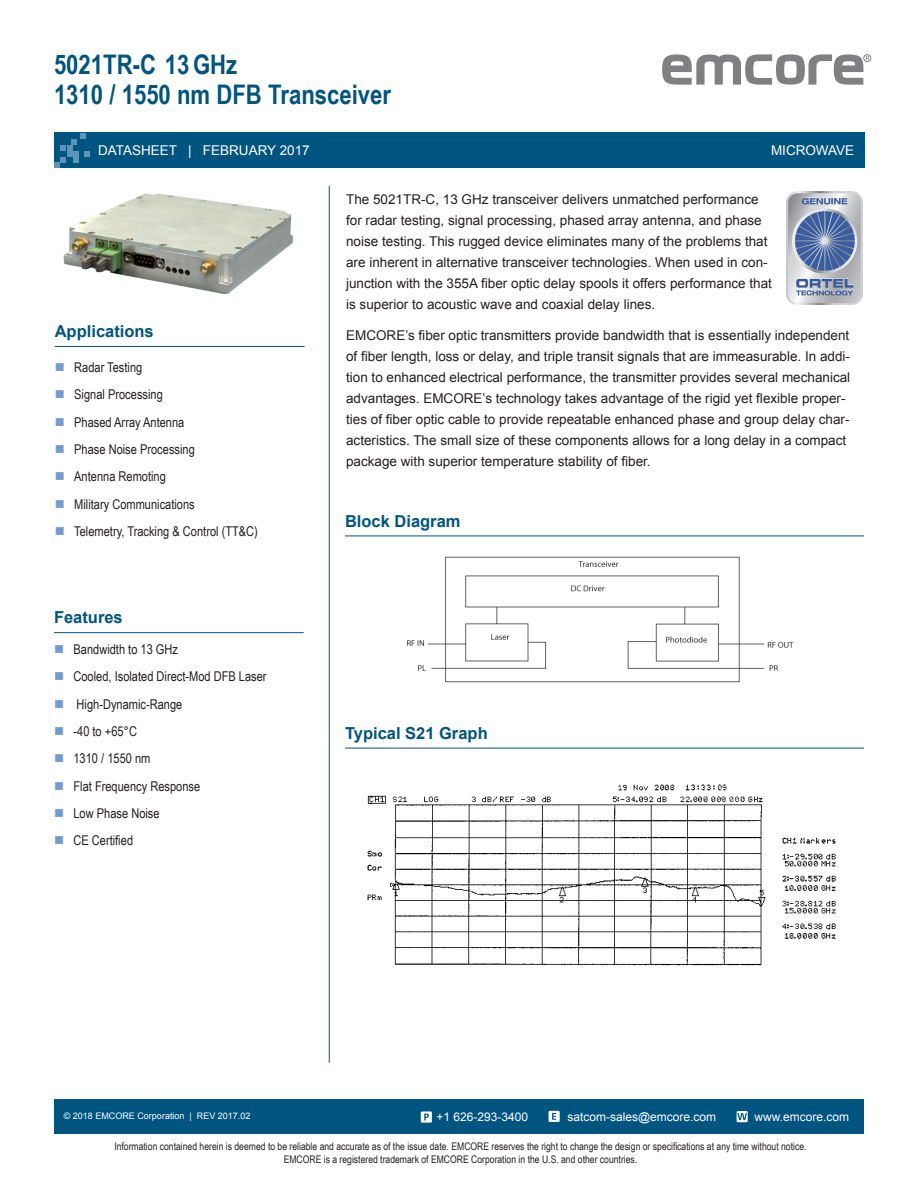
<style>
.page{position:relative;width:918px;height:1188px;background:#fff}
.page>*{position:absolute;margin:0;border:0;box-sizing:border-box;transform-origin:0 0}
.t1{font:700 27px/30px "Arial Narrow";color:#005480}
.Blue_Subhead-Underli{font:700 16.5px "Arial";color:#005480}
.content_-_main{font:13.5px/21px "Arial";color:#231f20}
.t2{font:13.5px "Arial Narrow";color:#231f20}
.t3{font:13.5px "Arial";color:#fff}
.t4{font:12px "Arial";color:#fff}
.t5{font:10.5px/12.6px "Arial Narrow";color:#231f20;text-align:center}
.t6{font:9px "Arial";color:#fff}
</style>
<div class="page">
<div style="left:54px;top:1099px;width:810px;height:35px;background:#005480"></div>
<svg style="left:662px;top:54px;width:207px;height:31px"></svg>
<div style="left:863px;top:54px;width:8px;height:8px;border:1px solid #808083;border-radius:50%"></div>
<div style="left:54px;top:133px;width:811px;height:35px;background:#005480"></div>
<svg style="left:54px;top:133px;width:35px;height:35px"></svg>
<hr style="left:329px;top:186px;width:1px;height:877px;background:#005480">
<div style="left:549px;top:1111px;width:11px;height:11px;background:#fff"></div>
<svg style="left:552px;top:1113px;width:4px;height:7px"></svg>
<div style="left:737px;top:1111px;width:11px;height:11px;background:#fff"></div>
<svg style="left:737px;top:1113px;width:10px;height:7px"></svg>
<div style="left:421px;top:1111px;width:11px;height:12px;background:#fff"></div>
<svg style="left:424px;top:1114px;width:5px;height:6px"></svg>
<hr style="left:55px;top:346px;width:249px;height:1px;background:#005480">
<img style="left:786px;top:192px;width:76px;height:113px">
<hr style="left:54px;top:632px;width:250px;height:1px;background:#005480">
<hr style="left:345px;top:748px;width:519px;height:1px;background:#005480">
<img style="left:367px;top:784px;width:469px;height:182px">
<img style="left:407px;top:556px;width:387px;height:127px">
<img style="left:63px;top:193px;width:231px;height:102px">
<hr style="left:345px;top:536px;width:519px;height:1px;background:#005480">
<h1 class="t1" style="left:54px;top:48px;width:339px">5021TR-C 13 GHz<br>1310 / 1550 nm DFB Transceiver</h1>
<p class="t3" style="left:98px;top:142px;width:213px">DATASHEET | FEBRUARY 2017</p>
<p class="t3" style="left:771px;top:142px;width:85px">MICROWAVE</p>
<p class="Blue_Subhead-Underli" style="left:55px;top:320px;width:101px">Applications</p>
<p class="t2" style="left:74px;top:358px;width:70px">Radar Testing</p>
<p class="t2" style="left:74px;top:385px;width:90px">Signal Processing</p>
<p class="t2" style="left:74px;top:412px;width:112px">Phased Array Antenna</p>
<p class="t2" style="left:74px;top:439px;width:122px">Phase Noise Processing</p>
<p class="t2" style="left:74px;top:467px;width:93px">Antenna Remoting</p>
<p class="t2" style="left:74px;top:494px;width:122px">Military Communications</p>
<p class="t2" style="left:74px;top:521px;width:185px">Telemetry, Tracking &amp; Control (TT&amp;C)</p>
<p class="Blue_Subhead-Underli" style="left:54px;top:606px;width:70px">Features</p>
<p class="t2" style="left:74px;top:639px;width:106px">Bandwidth to 13 GHz</p>
<p class="t2" style="left:74px;top:667px;width:195px">Cooled, Isolated Direct-Mod DFB Laser</p>
<p class="t2" style="left:77px;top:694px;width:107px">High-Dynamic-Range</p>
<p class="t2" style="left:74px;top:721px;width:65px">-40 to +65°C</p>
<p class="t2" style="left:74px;top:749px;width:78px">1310 / 1550 nm</p>
<p class="t2" style="left:74px;top:776px;width:128px">Flat Frequency Response</p>
<p class="t2" style="left:74px;top:803px;width:88px">Low Phase Noise</p>
<p class="t2" style="left:74px;top:830px;width:61px">CE Certified</p>
<p class="content_-_main" style="left:346px;top:188px;width:427px">The 5021TR-C, 13 GHz transceiver delivers unmatched performance for radar testing, signal processing, phased array antenna, and phase noise testing. This rugged device eliminates many of the problems that are inherent in alternative transceiver technologies. When used in con&shy;junction with the 355A fiber optic delay spools it offers performance that is superior to acoustic wave and coaxial delay lines.</p>
<p class="content_-_main" style="left:346px;top:325px;width:506px">EMCORE’s fiber optic transmitters provide bandwidth that is essentially independent of fiber length, loss or delay, and triple transit signals that are immeasurable. In addi&shy;tion to enhanced electrical performance, the transmitter provides several mechanical advantages. EMCORE’s technology takes advantage of the rigid yet flexible proper&shy;ties of fiber optic cable to provide repeatable enhanced phase and group delay char&shy;acteristics. The small size of these components allows for a long delay in a compact package with superior temperature stability of fiber.</p>
<p class="Blue_Subhead-Underli" style="left:345px;top:510px;width:117px">Block Diagram</p>
<p class="Blue_Subhead-Underli" style="left:345px;top:722px;width:144px">Typical S21 Graph</p>
<p class="t4" style="left:437px;top:1109px;width:93px">+1 626-293-3400</p>
<p class="t4" style="left:567px;top:1109px;width:150px">satcom-sales@emcore.com</p>
<p class="t4" style="left:755px;top:1109px;width:96px">www.emcore.com</p>
<p class="t6" style="left:64px;top:1110px;width:188px">© 2018 EMCORE Corporation | REV 2017.02</p>
<p class="t5" style="left:114px;top:1140px;width:694px">Information contained herein is deemed to be reliable and accurate as of the issue date. EMCORE reserves the right to change the design or specifications at any time without notice.<br>EMCORE is a registered trademark of EMCORE Corporation in the U.S. and other countries.</p>
</div>
